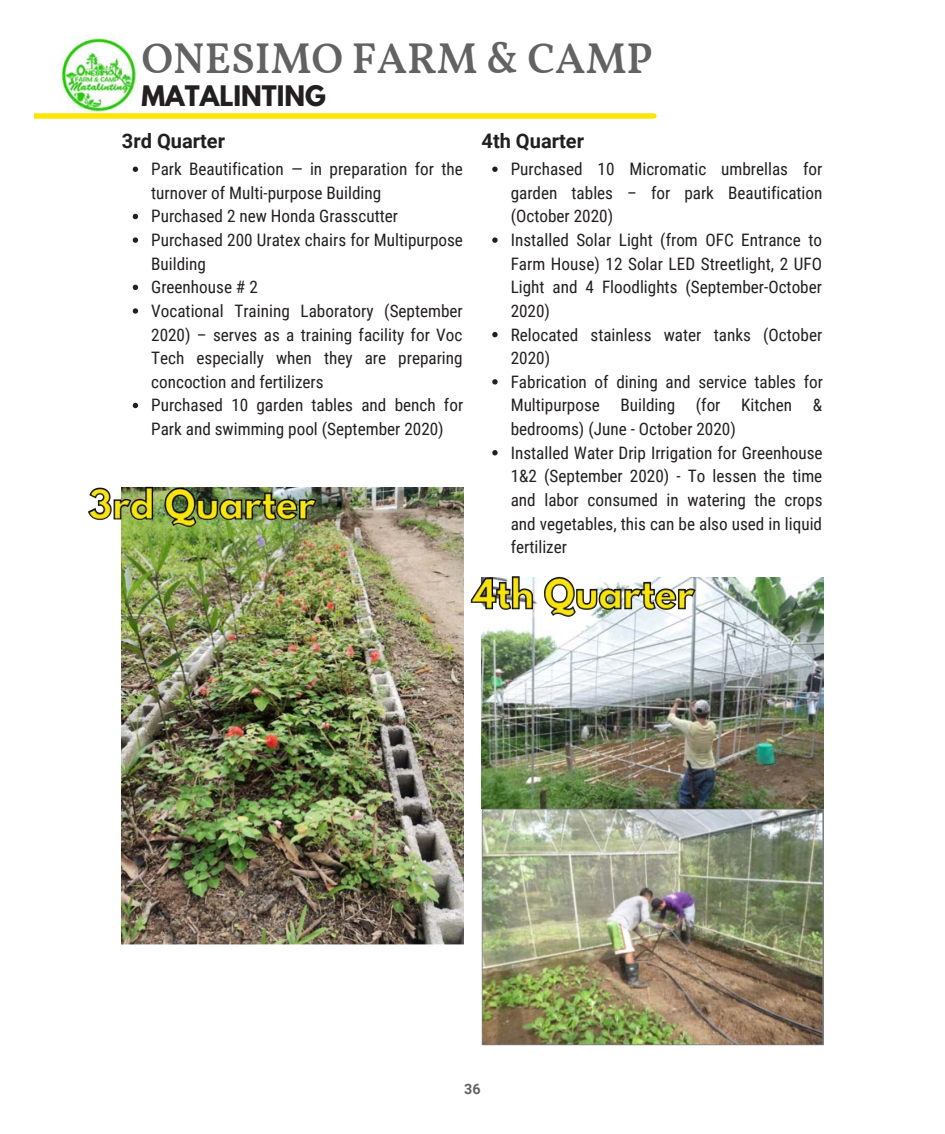
<style>
.page{position:relative;width:945px;height:1134px;background:#fff}
.page>*{position:absolute;margin:0;border:0;box-sizing:border-box;transform-origin:0 0}
.t1{font:600 42.88px "Vollkorn";color:#626262}
.t2{font:700 25.03px "League Spartan";color:#231f20}
.t3{font:700 20.12px "Roboto";color:#231f20}
.t4{font:17.15px/23.6px "Roboto Condensed";color:#231f20}
.t5{font:700 14.35px "Roboto";color:#626262}
</style>
<div class="page">
<img style="left:122px;top:488px;width:341px;height:456px">
<img style="left:482px;top:577px;width:341px;height:469px">
<svg style="left:133px;top:167px;width:5px;height:5px"></svg>
<svg style="left:133px;top:214px;width:5px;height:5px"></svg>
<svg style="left:133px;top:237px;width:5px;height:6px"></svg>
<svg style="left:133px;top:285px;width:5px;height:5px"></svg>
<svg style="left:133px;top:308px;width:5px;height:6px"></svg>
<svg style="left:133px;top:403px;width:5px;height:5px"></svg>
<svg style="left:492px;top:167px;width:6px;height:5px"></svg>
<svg style="left:492px;top:237px;width:6px;height:6px"></svg>
<svg style="left:492px;top:332px;width:6px;height:5px"></svg>
<svg style="left:492px;top:379px;width:6px;height:6px"></svg>
<svg style="left:492px;top:450px;width:6px;height:5px"></svg>
<img style="left:88px;top:486px;width:228px;height:47px">
<img style="left:470px;top:576px;width:226px;height:46px">
<img style="left:59px;top:36px;width:79px;height:77px">
<div style="left:34px;top:113px;width:620px;height:6px;background:#fce501"></div>
<p class="t1" style="left:141px;top:26px;width:513px">ONESIMO FARM &amp; CAMP</p>
<p class="t2" style="left:141px;top:76px;width:186px">MATALINTING</p>
<p class="t3" style="left:122px;top:126px;width:105px">3rd Quarter</p>
<p class="t3" style="left:482px;top:126px;width:104px">4th Quarter</p>
<p class="t4" style="left:151px;top:157px;width:314px">Park Beautification — in preparation for the turnover of Multi-purpose Building<br>Purchased 2 new Honda Grasscutter Purchased 200 Uratex chairs for Multipurpose Building<br>Greenhouse # 2<br>Vocational Training Laboratory (September 2020) – serves as a training facility for Voc Tech especially when they are preparing concoction and fertilizers<br>Purchased 10 garden tables and bench for Park and swimming pool (September 2020)</p>
<p class="t4" style="left:511px;top:157px;width:314px">Purchased 10 Micromatic umbrellas for garden tables – for park Beautification (October 2020)<br>Installed Solar Light (from OFC Entrance to Farm House) 12 Solar LED Streetlight, 2 UFO Light and 4 Floodlights (September-October 2020)<br>Relocated stainless water tanks (October 2020)<br>Fabrication of dining and service tables for Multipurpose Building (for Kitchen &amp; bedrooms) (June - October 2020)<br>Installed Water Drip Irrigation for Greenhouse 1&amp;2 (September 2020) - To lessen the time and labor consumed in watering the crops and vegetables, this can be also used in liquid fertilizer</p>
<p class="t5" style="left:464px;top:1079px;width:18px">36</p>
</div>
